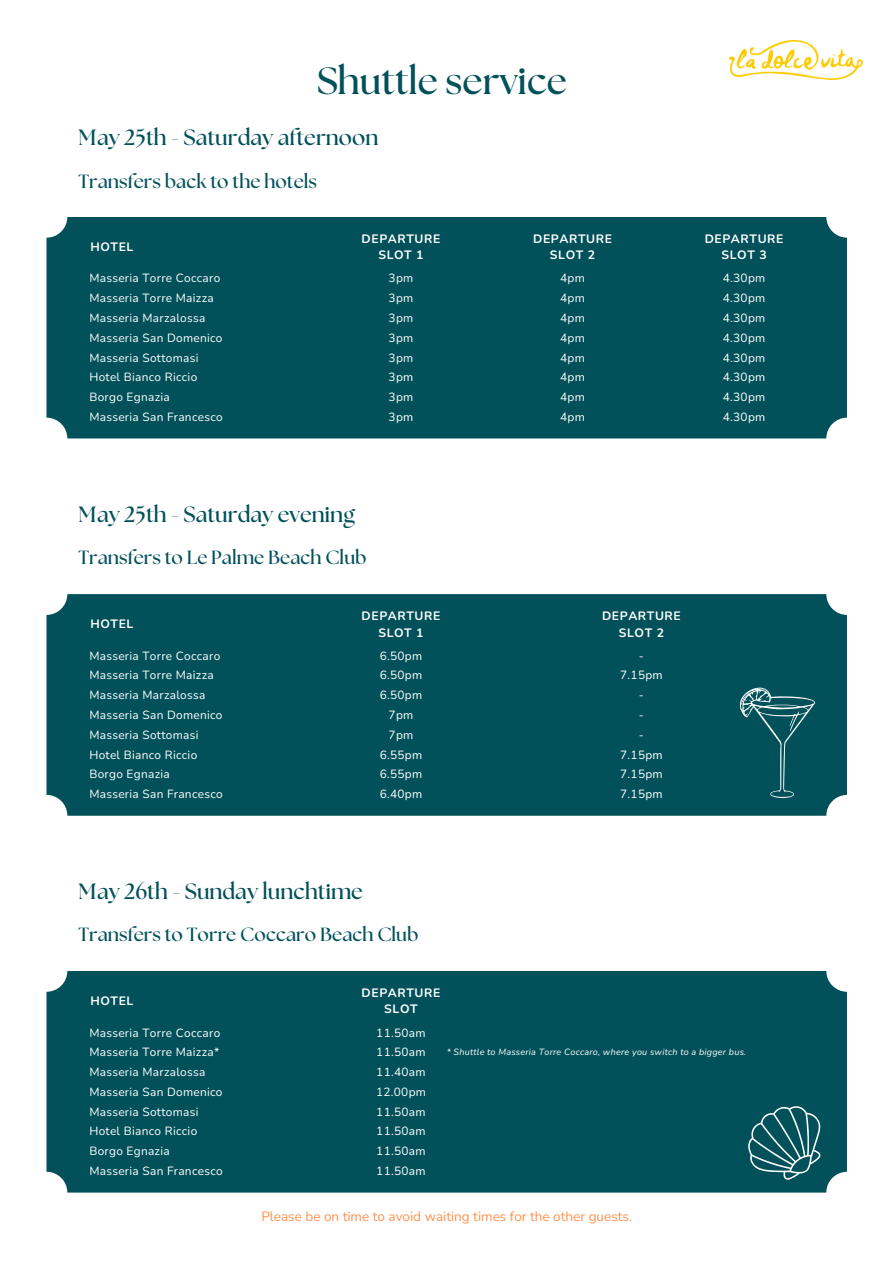
<style>
.page{position:relative;width:894px;height:1264px;background:#fff}
.page>*{position:absolute;margin:0;border:0;box-sizing:border-box;transform-origin:0 0}
.t1{font:700 37.8px "The Seasons";color:#02515a}
.t2{font:700 22.05px "The Seasons";color:#02515a}
.t3{font:700 19.05px "The Seasons";color:#02515a}
.t4{font:13.5px "Nunito";color:#ff914d}
.t5{font:700 12.15px/16.2px "Nunito";letter-spacing:.05em;color:#fff;text-align:center}
.t6{font:11.85px "Nunito";letter-spacing:.025em;color:#fff}
.t7{font:700 11.85px "Montserrat";letter-spacing:.025em;color:#fff}
.t8{font:italic 9px "Nunito";letter-spacing:.025em;color:#fff}
</style>
<div class="page">
<div style="left:46px;top:217px;width:800px;height:221px;background:#02515a;border-radius:21px"></div>
<div style="left:46px;top:594px;width:800px;height:221px;background:#02515a;border-radius:21px"></div>
<div style="left:46px;top:970px;width:800px;height:222px;background:#02515a;border-radius:21px"></div>
<img style="left:729px;top:40px;width:133px;height:40px">
<svg style="left:740px;top:687px;width:74px;height:110px"></svg>
<svg style="left:748px;top:1106px;width:88px;height:86px"></svg>
<p class="t1" style="left:317px;top:63px;width:251px">Shuttle service</p>
<p class="t2" style="left:79px;top:128px;width:301px">May 25th - Saturday afternoon</p>
<p class="t3" style="left:79px;top:172px;width:240px">Transfers back to the hotels</p>
<p class="t5" style="left:90px;top:239px;width:44px">HOTEL</p>
<p class="t5" style="left:361px;top:231px;width:80px">DEPARTURE<br>SLOT 1</p>
<p class="t5" style="left:533px;top:231px;width:80px">DEPARTURE<br>SLOT 2</p>
<p class="t6" style="left:89px;top:270px;width:132px">Masseria Torre Coccaro</p>
<p class="t6" style="left:89px;top:290px;width:126px">Masseria Torre Maizza</p>
<p class="t6" style="left:89px;top:310px;width:117px">Masseria Marzalossa</p>
<p class="t6" style="left:89px;top:330px;width:135px">Masseria San Domenico</p>
<h5 class="t6" style="left:89px;top:349px;width:111px">Masseria Sottomasi</h5>
<p class="t6" style="left:89px;top:369px;width:109px">Hotel Bianco Riccio</p>
<p class="t6" style="left:89px;top:389px;width:82px">Borgo Egnazia</p>
<p class="t6" style="left:89px;top:409px;width:135px">Masseria San Francesco</p>
<p class="t5" style="left:704px;top:231px;width:80px">DEPARTURE<br>SLOT 3</p>
<h5 class="t6" style="left:722px;top:270px;width:44px">4.30pm</h5>
<p class="t6" style="left:722px;top:290px;width:44px">4.30pm</p>
<p class="t6" style="left:722px;top:310px;width:44px">4.30pm</p>
<p class="t6" style="left:722px;top:330px;width:44px">4.30pm</p>
<p class="t6" style="left:722px;top:349px;width:44px">4.30pm</p>
<p class="t6" style="left:722px;top:369px;width:44px">4.30pm</p>
<p class="t6" style="left:722px;top:389px;width:44px">4.30pm</p>
<p class="t6" style="left:722px;top:409px;width:44px">4.30pm</p>
<p class="t6" style="left:388px;top:270px;width:26px">3pm</p>
<p class="t6" style="left:388px;top:290px;width:26px">3pm</p>
<p class="t6" style="left:388px;top:310px;width:26px">3pm</p>
<p class="t6" style="left:388px;top:330px;width:26px">3pm</p>
<p class="t6" style="left:388px;top:349px;width:26px">3pm</p>
<p class="t6" style="left:388px;top:369px;width:26px">3pm</p>
<h2 class="t6" style="left:388px;top:389px;width:26px">3pm</h2>
<h3 class="t6" style="left:388px;top:409px;width:26px">3pm</h3>
<h5 class="t6" style="left:560px;top:270px;width:26px">4pm</h5>
<p class="t6" style="left:560px;top:290px;width:26px">4pm</p>
<p class="t6" style="left:560px;top:310px;width:26px">4pm</p>
<p class="t6" style="left:560px;top:330px;width:26px">4pm</p>
<p class="t6" style="left:560px;top:349px;width:26px">4pm</p>
<p class="t6" style="left:560px;top:369px;width:26px">4pm</p>
<p class="t6" style="left:560px;top:389px;width:26px">4pm</p>
<p class="t6" style="left:560px;top:409px;width:26px">4pm</p>
<h1 class="t7" style="left:91px;top:405px;width:144px">Masseria Torre Maizza</h1>
<h2 class="t7" style="left:537px;top:405px;width:48px">7.25pm</h2>
<h3 class="t7" style="left:721px;top:405px;width:48px">7.25pm</h3>
<p class="t2" style="left:79px;top:504px;width:278px">May 25th - Saturday evening</p>
<p class="t3" style="left:79px;top:549px;width:289px">Transfers to Le Palme Beach Club</p>
<h5 class="t5" style="left:90px;top:616px;width:44px">HOTEL</h5>
<p class="t5" style="left:361px;top:608px;width:80px">DEPARTURE<br>SLOT 1</p>
<p class="t5" style="left:602px;top:608px;width:80px">DEPARTURE<br>SLOT 2</p>
<p class="t6" style="left:89px;top:647px;width:132px">Masseria Torre Coccaro</p>
<p class="t6" style="left:89px;top:667px;width:126px">Masseria Torre Maizza</p>
<p class="t6" style="left:89px;top:687px;width:117px">Masseria Marzalossa</p>
<p class="t6" style="left:89px;top:707px;width:135px">Masseria San Domenico</p>
<p class="t6" style="left:89px;top:726px;width:111px">Masseria Sottomasi</p>
<p class="t6" style="left:89px;top:746px;width:109px">Hotel Bianco Riccio</p>
<h6 class="t6" style="left:89px;top:766px;width:82px">Borgo Egnazia</h6>
<h5 class="t6" style="left:89px;top:786px;width:135px">Masseria San Francesco</h5>
<h5 class="t6" style="left:379px;top:647px;width:44px">6.50pm</h5>
<h5 class="t6" style="left:379px;top:667px;width:44px">6.50pm</h5>
<p class="t6" style="left:379px;top:687px;width:44px">6.50pm</p>
<p class="t6" style="left:388px;top:707px;width:26px">7pm</p>
<p class="t6" style="left:388px;top:726px;width:26px">7pm</p>
<p class="t6" style="left:379px;top:746px;width:44px">6.55pm</p>
<p class="t6" style="left:379px;top:766px;width:44px">6.55pm</p>
<p class="t6" style="left:379px;top:786px;width:44px">6.40pm</p>
<p class="t6" style="left:638px;top:647px;width:7px">-</p>
<p class="t6" style="left:620px;top:667px;width:44px">7.15pm</p>
<h6 class="t6" style="left:638px;top:687px;width:7px">-</h6>
<p class="t6" style="left:638px;top:707px;width:7px">-</p>
<p class="t6" style="left:638px;top:726px;width:7px">-</p>
<p class="t6" style="left:620px;top:746px;width:44px">7.15pm</p>
<p class="t6" style="left:620px;top:766px;width:44px">7.15pm</p>
<p class="t6" style="left:620px;top:786px;width:44px">7.15pm</p>
<p class="t2" style="left:79px;top:881px;width:286px">May 26th - Sunday lunchtime</p>
<h5 class="t3" style="left:79px;top:926px;width:341px">Transfers to Torre Coccaro Beach Club</h5>
<p class="t5" style="left:90px;top:993px;width:44px">HOTEL</p>
<p class="t5" style="left:361px;top:985px;width:80px">DEPARTURE<br>SLOT</p>
<h6 class="t6" style="left:89px;top:1024px;width:132px">Masseria Torre Coccaro</h6>
<p class="t6" style="left:89px;top:1044px;width:131px">Masseria Torre Maizza*</p>
<p class="t6" style="left:89px;top:1064px;width:117px">Masseria Marzalossa</p>
<p class="t6" style="left:89px;top:1083px;width:135px">Masseria San Domenico</p>
<p class="t6" style="left:89px;top:1103px;width:111px">Masseria Sottomasi</p>
<p class="t6" style="left:89px;top:1123px;width:109px">Hotel Bianco Riccio</p>
<p class="t6" style="left:89px;top:1143px;width:82px">Borgo Egnazia</p>
<p class="t6" style="left:89px;top:1162px;width:135px">Masseria San Francesco</p>
<p class="t6" style="left:376px;top:1024px;width:51px">11.50am</p>
<h6 class="t6" style="left:376px;top:1044px;width:51px">11.50am</h6>
<h2 class="t6" style="left:376px;top:1064px;width:51px">11.40am</h2>
<h3 class="t6" style="left:376px;top:1083px;width:51px">12.00pm</h3>
<h5 class="t6" style="left:376px;top:1103px;width:51px">11.50am</h5>
<p class="t6" style="left:376px;top:1123px;width:51px">11.50am</p>
<p class="t6" style="left:376px;top:1143px;width:51px">11.50am</p>
<p class="t6" style="left:376px;top:1162px;width:51px">11.50am</p>
<p class="t8" style="left:446px;top:1045px;width:301px">* Shuttle to Masseria Torre Coccaro, where you switch to a bigger bus.</p>
<p class="t4" style="left:261px;top:1207px;width:372px">Please be on time to avoid waiting times for the other guests.</p>
</div>
